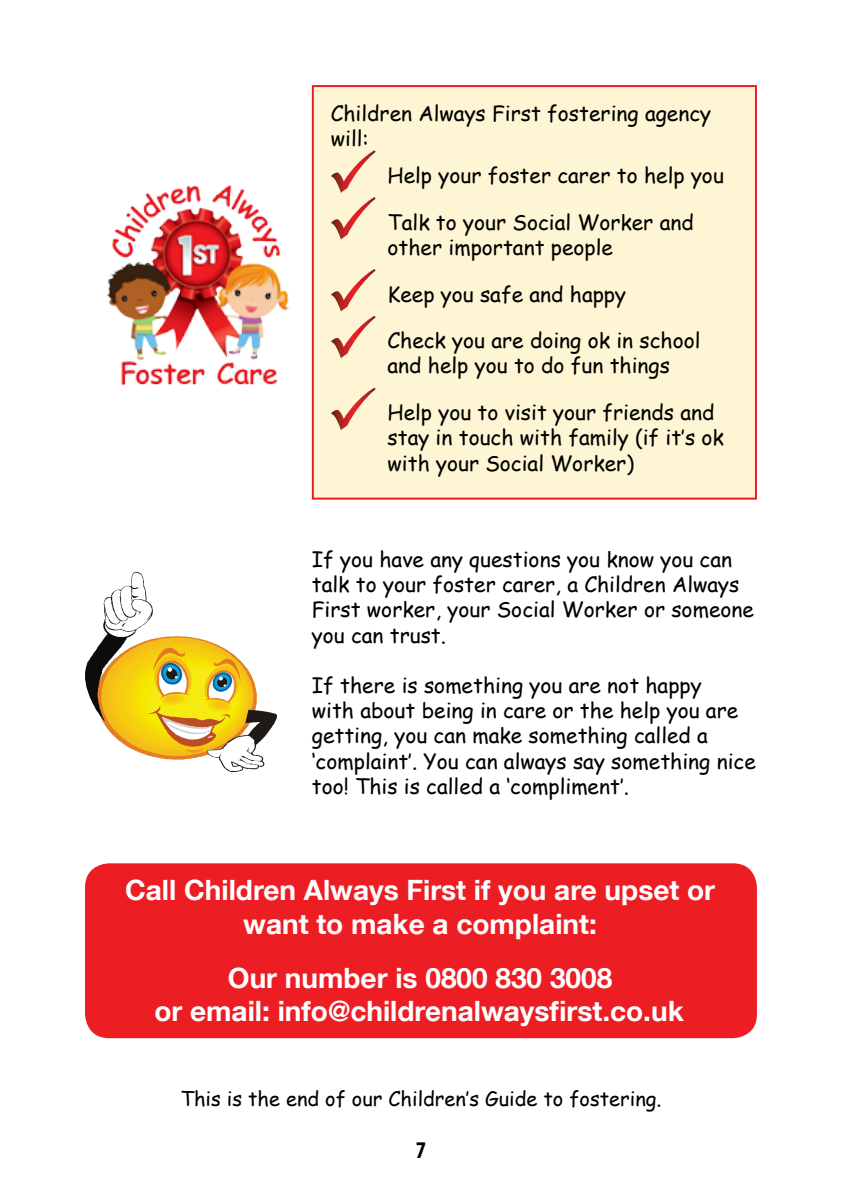
<style>
.page{position:relative;width:842px;height:1191px;background:#fff}
.page>*{position:absolute;margin:0;border:0;box-sizing:border-box;transform-origin:0 0}
.t1{font:700 28px/33.6px "Helvetica Neue LT Com";color:#fff;text-align:center}
.t2{font:700 condensed 24px "Myriad Pro";color:#000}
.t3{font:21px/25.2px "Comic Sans MS";color:#000}
.t4{font:20px "Comic Sans MS";color:#000}
</style>
<div class="page">
<div style="left:313px;top:86px;width:443px;height:412px;background:#fdf5d3"></div>
<svg style="left:331px;top:150px;width:45px;height:89px"></svg>
<svg style="left:331px;top:269px;width:45px;height:89px"></svg>
<svg style="left:331px;top:388px;width:45px;height:42px"></svg>
<div style="left:312px;top:85px;width:445px;height:414px;border:2px solid #ed1d24"></div>
<svg style="left:85px;top:572px;width:192px;height:200px"></svg>
<div style="left:85px;top:863px;width:672px;height:175px;background:#ed1d24;border-radius:24px"></div>
<img style="left:106px;top:169px;width:206px;height:246px">
<p class="t3" style="left:331px;top:100px;width:382px">Children Always First fostering agency will:</p>
<p class="t3" style="left:388px;top:162px;width:338px">Help your foster carer to help you</p>
<p class="t3" style="left:388px;top:209px;width:308px">Talk to your Social Worker and other important people</p>
<p class="t3" style="left:388px;top:281px;width:240px">Keep you safe and happy</p>
<p class="t3" style="left:388px;top:327px;width:314px">Check you are doing ok in school and help you to do fun things</p>
<p class="t3" style="left:388px;top:399px;width:338px">Help you to visit your friends and stay in touch with family (if it’s ok with your Social Worker)</p>
<p class="t3" style="left:312px;top:546px;width:444px">If you have any questions you know you can talk to your foster carer, a Children Always First worker, your Social Worker or someone you can trust.</p>
<p class="t3" style="left:312px;top:672px;width:445px">If there is something you are not happy<br>with about being in care or the help you are getting, you can make something called a ‘complaint’. You can always say something nice too! This is called a ‘compliment’.</p>
<h1 class="t1" style="left:125px;top:872px;width:591px">Call Children Always First if you are upset or want to make a complaint:</h1>
<h1 class="t1" style="left:154px;top:960px;width:531px">Our number is 0800 830 3008<br>or email: info@childrenalwaysfirst.co.uk</h1>
<p class="t4" style="left:180px;top:1083px;width:483px">This is the end of our Children’s Guide to fostering.</p>
<p class="t2" style="left:416px;top:1135px;width:12px">7</p>
</div>
